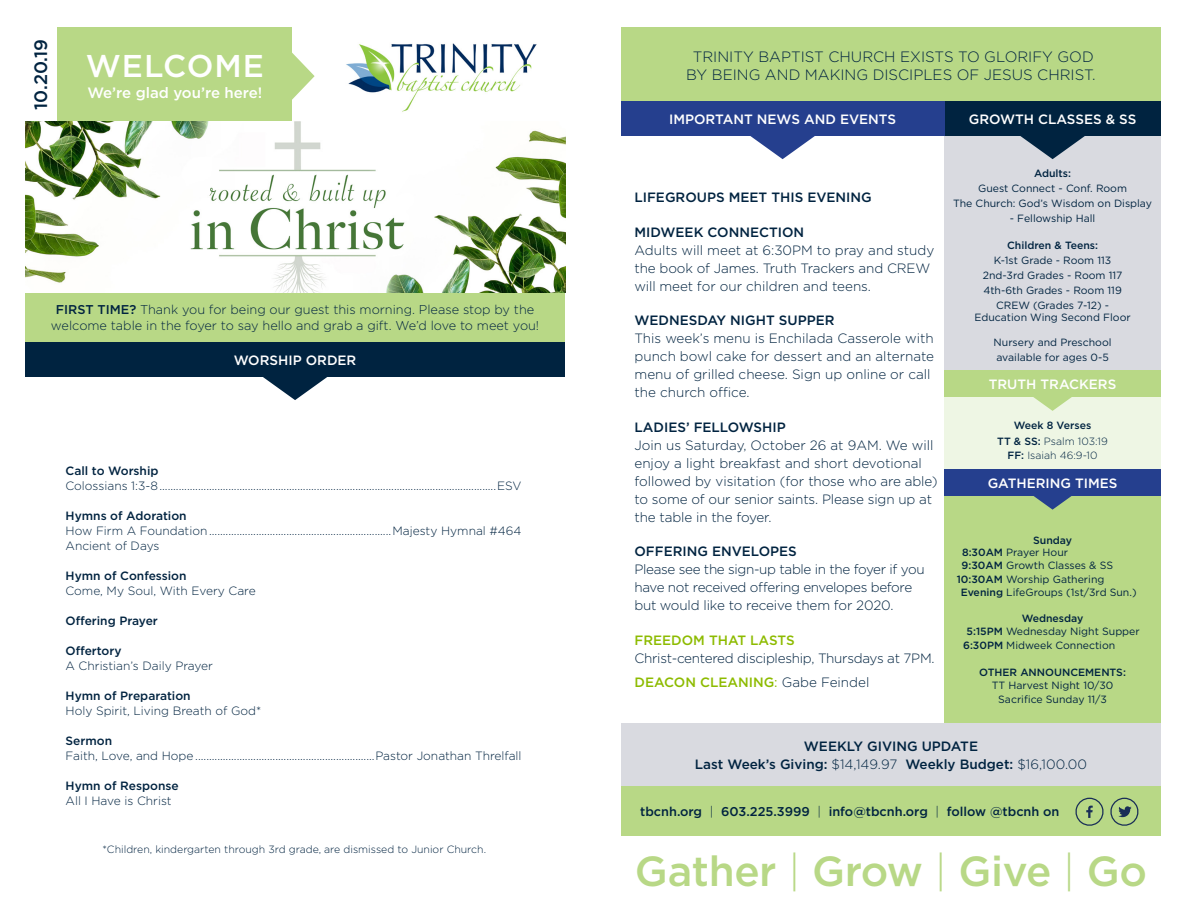
<style>
.page{position:relative;width:1188px;height:918px;background:#fff}
.page>*{position:absolute;margin:0;border:0;box-sizing:border-box;transform-origin:0 0}
.t1{font:500 42px "Gotham";letter-spacing:-.01em;color:#b8d886}
.t2{font:500 31.5px "Gotham";letter-spacing:.03em;color:#fff}
.t3{font:500 18px "Gotham";color:#002340}
.t4{font:300 15px/18px "Gotham";color:#002340;text-align:center}
.t5{font:500 15px "Gotham";color:#fff}
.t6{font:300 13.5px/18px "Gotham";letter-spacing:-.01em;color:#002340}
.t7{font:500 13.5px "Gotham";color:#002340}
.t8{font:500 13.5px "Gotham";color:#fff}
.t9{font:500 13.5px "Gotham";color:#8dbb00}
.t10{font:300 12.75px/15.3px "Gotham";color:#002340;text-align:center}
.t11{font:500 12.75px "Gotham";color:#002340}
.t12{font:300 12px "Gotham";color:#002340}
.t13{font:500 12px "Gotham";color:#002340}
.t14{font:10.5px/13.5px "Gotham";color:#002340}
.t15{font:300 10.5px "Gotham";color:#002340}
.t16{font:500 10.5px "Gotham";color:#002340}
.s1{font-weight:500}
.s2{font-weight:400}
.s3{font-weight:300;color:#002340}
.s4{font-weight:300}
</style>
<div class="page">
<div style="left:58px;top:27px;width:234px;height:95px;background:#b8d886"></div>
<img style="left:346px;top:43px;width:191px;height:69px">
<div style="left:25px;top:342px;width:540px;height:35px;background:#002340"></div>
<svg style="left:263px;top:377px;width:64px;height:23px"></svg>
<svg style="left:292px;top:52px;width:23px;height:48px"></svg>
<div style="left:25px;top:292px;width:540px;height:50px;background:#b8d886"></div>
<img style="left:25px;top:122px;width:540px;height:170px">
<div style="left:944px;top:424px;width:217px;height:302px;background:#b8d886"></div>
<div style="left:944px;top:133px;width:217px;height:240px;background:#d9dae0"></div>
<div style="left:621px;top:27px;width:540px;height:76px;background:#b8d886"></div>
<div style="left:944px;top:101px;width:217px;height:35px;background:#002340"></div>
<svg style="left:1020px;top:136px;width:65px;height:23px"></svg>
<div style="left:621px;top:786px;width:540px;height:50px;background:#b8d886"></div>
<svg style="left:1075px;top:798px;width:64px;height:28px"></svg>
<div style="left:621px;top:101px;width:323px;height:35px;background:#253f8e"></div>
<svg style="left:750px;top:136px;width:65px;height:23px"></svg>
<div style="left:621px;top:723px;width:540px;height:63px;background:#d9dae0"></div>
<svg style="left:1034px;top:496px;width:38px;height:14px"></svg>
<div style="left:944px;top:394px;width:217px;height:78px;background:#eef6e4"></div>
<svg style="left:1033px;top:397px;width:39px;height:14px"></svg>
<div style="left:944px;top:370px;width:217px;height:27px;background:#b8d886"></div>
<div style="left:944px;top:469px;width:217px;height:27px;background:#253f8e"></div>
<p class="t3" style="left:29px;top:110px;width:73px;rotate:-90deg">10.20.19</p>
<p class="t2" style="left:86px;top:45px;width:180px">WELCOME</p>
<p class="t5" style="left:87px;top:82px;width:177px">We’re glad you’re here!</p>
<p class="t10" style="left:51px;top:302px;width:490px"><span class="s1">FIRST TIME?</span> Thank you for being our guest this morning. Please stop by the welcome table in the foyer to say hello and grab a gift. We’d love to meet you!</p>
<p class="t8" style="left:234px;top:351px;width:124px">WORSHIP ORDER</p>
<p class="t13" style="left:66px;top:463px;width:94px">Call to Worship</p>
<p class="t12" style="left:66px;top:479px;width:457px">Colossians 1:3-8..........................................................................................................................ESV</p>
<p class="t13" style="left:66px;top:508px;width:123px">Hymns of Adoration</p>
<p class="t12" style="left:66px;top:524px;width:458px">How Firm A Foundation..................................................................Majesty Hymnal #464</p>
<p class="t12" style="left:66px;top:539px;width:95px">Ancient of Days</p>
<p class="t13" style="left:66px;top:568px;width:123px">Hymn of Confession</p>
<p class="t12" style="left:66px;top:584px;width:192px">Come, My Soul, With Every Care</p>
<p class="t13" style="left:66px;top:613px;width:94px">Offering Prayer</p>
<p class="t13" style="left:66px;top:643px;width:58px">Offertory</p>
<p class="t12" style="left:66px;top:659px;width:149px">A Christian’s Daily Prayer</p>
<p class="t13" style="left:66px;top:688px;width:127px">Hymn of Preparation</p>
<p class="t12" style="left:66px;top:704px;width:197px">Holy Spirit, Living Breath of God*</p>
<p class="t13" style="left:66px;top:733px;width:48px">Sermon</p>
<p class="t12" style="left:66px;top:749px;width:458px">Faith, Love, and Hope .................................................................Pastor Jonathan Threlfall</p>
<p class="t13" style="left:66px;top:778px;width:115px">Hymn of Response</p>
<p class="t12" style="left:66px;top:794px;width:108px">All I Have is Christ</p>
<p class="t15" style="left:102px;top:843px;width:385px">*Children, kindergarten through 3rd grade, are dismissed to Junior Church.</p>
<p class="t4" style="left:686px;top:47px;width:411px">TRINITY BAPTIST CHURCH EXISTS TO GLORIFY GOD<br>BY BEING AND MAKING DISCIPLES OF JESUS CHRIST.</p>
<p class="t8" style="left:669px;top:110px;width:229px">IMPORTANT NEWS AND EVENTS</p>
<p class="t8" style="left:969px;top:110px;width:169px">GROWTH CLASSES &amp; SS</p>
<p class="t7" style="left:634px;top:189px;width:239px">LIFEGROUPS MEET THIS EVENING</p>
<p class="t7" style="left:634px;top:223px;width:171px">MIDWEEK CONNECTION</p>
<p class="t6" style="left:634px;top:241px;width:301px">Adults will meet at 6:30PM to pray and study the book of James. Truth Trackers and CREW will meet for our children and teens.</p>
<p class="t7" style="left:634px;top:312px;width:202px">WEDNESDAY NIGHT SUPPER</p>
<p class="t6" style="left:634px;top:329px;width:301px">This week’s menu is Enchilada Casserole with punch bowl cake for dessert and an alternate menu of grilled cheese. Sign up online or call the church office.</p>
<p class="t7" style="left:634px;top:418px;width:153px">LADIES’ FELLOWSHIP</p>
<p class="t6" style="left:634px;top:436px;width:305px">Join us Saturday, October 26 at 9AM. We will enjoy a light breakfast and short devotional followed by visitation (for those who are able) to some of our senior saints. Please sign up at the table in the foyer.</p>
<p class="t6" style="left:634px;top:542px;width:292px"><span class="s1">OFFERING ENVELOPES<br></span>Please see the sign-up table in the foyer if you have not received offering envelopes before but would like to receive them for 2020.</p>
<p class="t9" style="left:634px;top:631px;width:162px">FREEDOM THAT LASTS</p>
<p class="t6" style="left:634px;top:649px;width:302px">Christ-centered discipleship, Thursdays at 7PM.</p>
<p class="t9" style="left:634px;top:673px;width:236px">DEACON CLEANING<span class="s2">:</span> <span class="s3">Gabe Feindel</span></p>
<p class="t16" style="left:1034px;top:166px;width:39px">Adults:</p>
<p class="t14" style="left:978px;top:181px;width:150px">Guest Connect - Conf. Room</p>
<p class="t14" style="left:953px;top:196px;width:200px">The Church: God’s Wisdom on Display</p>
<p class="t14" style="left:1010px;top:211px;width:87px">- Fellowship Hall</p>
<p class="t16" style="left:1007px;top:238px;width:92px">Children &amp; Teens:</p>
<p class="t14" style="left:994px;top:253px;width:119px">K-1st Grade - Room 113</p>
<p class="t14" style="left:983px;top:268px;width:141px">2nd-3rd Grades - Room 117</p>
<p class="t14" style="left:983px;top:283px;width:140px">4th-6th Grades - Room 119</p>
<p class="t14" style="left:974px;top:299px;width:158px;line-height:12px;text-align:center">CREW (Grades 7-12) -<br>Education Wing Second Floor</p>
<p class="t14" style="left:994px;top:336px;width:120px">Nursery and Preschool</p>
<p class="t14" style="left:996px;top:351px;width:114px">available for ages 0-5</p>
<p class="t8" style="left:989px;top:375px;width:129px">TRUTH TRACKERS</p>
<p class="t16" style="left:1014px;top:418px;width:79px">Week 8 Verses</p>
<p class="t15" style="left:997px;top:435px;width:112px"><span class="s1">TT &amp; SS:</span> Psalm 103:19</p>
<p class="t15" style="left:1008px;top:448px;width:92px"><span class="s1">FF:</span> Isaiah 46:9-10</p>
<p class="t8" style="left:988px;top:474px;width:131px">GATHERING TIMES</p>
<p class="t16" style="left:1033px;top:533px;width:40px">Sunday</p>
<p class="t14" style="left:962px;top:545px;width:108px"><span class="s1">8:30AM</span> Prayer Hour</p>
<p class="t14" style="left:962px;top:559px;width:153px"><span class="s1">9:30AM</span> Growth Classes &amp; SS</p>
<p class="t14" style="left:957px;top:572px;width:149px"><span class="s1">10:30AM</span> Worship Gathering</p>
<p class="t14" style="left:961px;top:586px;width:177px"><span class="s1">Evening</span> LifeGroups (1st/3rd Sun.)</p>
<p class="t16" style="left:1022px;top:611px;width:63px">Wednesday</p>
<p class="t14" style="left:963px;top:625px;width:178px;text-indent:3px"><span class="s1">5:15PM</span> Wednesday Night Supper<br><span class="s1">6:30PM</span> Midweek Connection</p>
<p class="t16" style="left:979px;top:665px;width:148px">OTHER ANNOUNCEMENTS:</p>
<p class="t14" style="left:992px;top:679px;width:123px">TT Harvest Night 10/30</p>
<p class="t14" style="left:998px;top:692px;width:110px">Sacrifice Sunday 11/3</p>
<p class="t7" style="left:804px;top:737px;width:176px">WEEKLY GIVING UPDATE</p>
<p class="t7" style="left:695px;top:755px;width:394px">Last Week’s Giving: <span class="s4">$14,149.97</span> Weekly Budget: <span class="s4">$16,100.00</span></p>
<p class="t11" style="left:640px;top:803px;width:421px">tbcnh.org <span class="s4">|</span> 603.225.3999 <span class="s4">|</span> info@tbcnh.org <span class="s4">|</span> follow @tbcnh on</p>
<p class="t1" style="left:635px;top:844px;width:514px">Gather <span class="s4">|</span> Grow <span class="s4">|</span> Give <span class="s4">|</span> Go</p>
</div>
